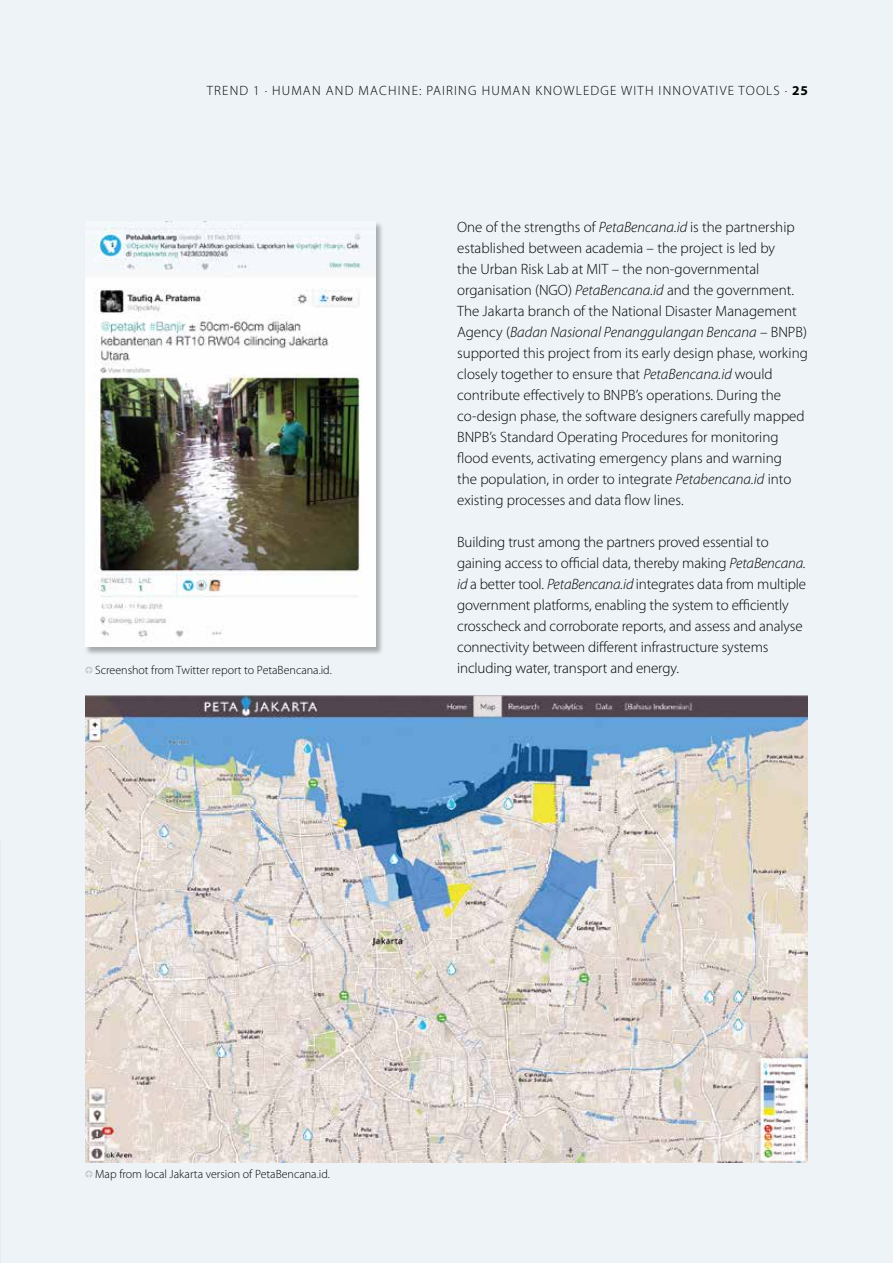
<style>
.page{position:relative;width:893px;height:1263px;background:#edf3f6}
.page>*{position:absolute;margin:0;border:0;box-sizing:border-box;transform-origin:0 0}
.t1{font:300 15px/21px "Myriad Pro";color:#000}
.t2{font:300 13.5px "Myriad Pro";letter-spacing:.09em;color:#000}
.t3{font:300 12px "Myriad Pro";color:#010202}
.s1{font-weight:700}
.s2{font-family:"Officina Display ITC Arrows";font-weight:400;font-size:11.25px;color:#c4cbcd}
.s3{font-style:italic}
</style>
<div class="page">
<img style="left:85px;top:695px;width:723px;height:467px">
<div style="left:85px;top:221px;width:299px;height:434px;background:#000;opacity:.3"></div>
<img style="left:85px;top:221px;width:290px;height:426px">
<p class="t2" style="left:207px;top:83px;width:603px">TREND 1 . HUMAN AND MACHINE: PAIRING HUMAN KNOWLEDGE WITH INNOVATIVE TOOLS . <span class="s1">25</span></p>
<p class="t3" style="left:85px;top:662px;width:248px"><span class="s2">L</span> Screenshot from Twitter report to PetaBencana.id.</p>
<p class="t1" style="left:457px;top:217px;width:352px">One of the strengths of <span class="s3">PetaBencana.id</span> is the partnership established between academia – the project is led by<br>the Urban Risk Lab at MIT – the non-governmental organisation (NGO) <span class="s3">PetaBencana.id</span> and the government.<br>The Jakarta branch of the National Disaster Management Agency (<span class="s3">Badan Nasional Penanggulangan Bencana</span> – BNPB) supported this project from its early design phase, working closely together to ensure that <span class="s3">PetaBencana.id</span> would contribute effectively to BNPB’s operations. During the co-design phase, the software designers carefully mapped BNPB’s Standard Operating Procedures for monitoring flood events, activating emergency plans and warning<br>the population, in order to integrate <span class="s3">Petabencana.id</span> into existing processes and data flow lines.</p>
<p class="t1" style="left:457px;top:532px;width:350px">Building trust among the partners proved essential to gaining access to official data, thereby making <span class="s3">PetaBencana. id</span> a better tool. <span class="s3">PetaBencana.id</span> integrates data from multiple government platforms, enabling the system to efficiently crosscheck and corroborate reports, and assess and analyse connectivity between different infrastructure systems including water, transport and energy.</p>
<p class="t3" style="left:85px;top:1167px;width:246px"><span class="s2">L</span> Map from local Jakarta version of PetaBencana.id.</p>
</div>
